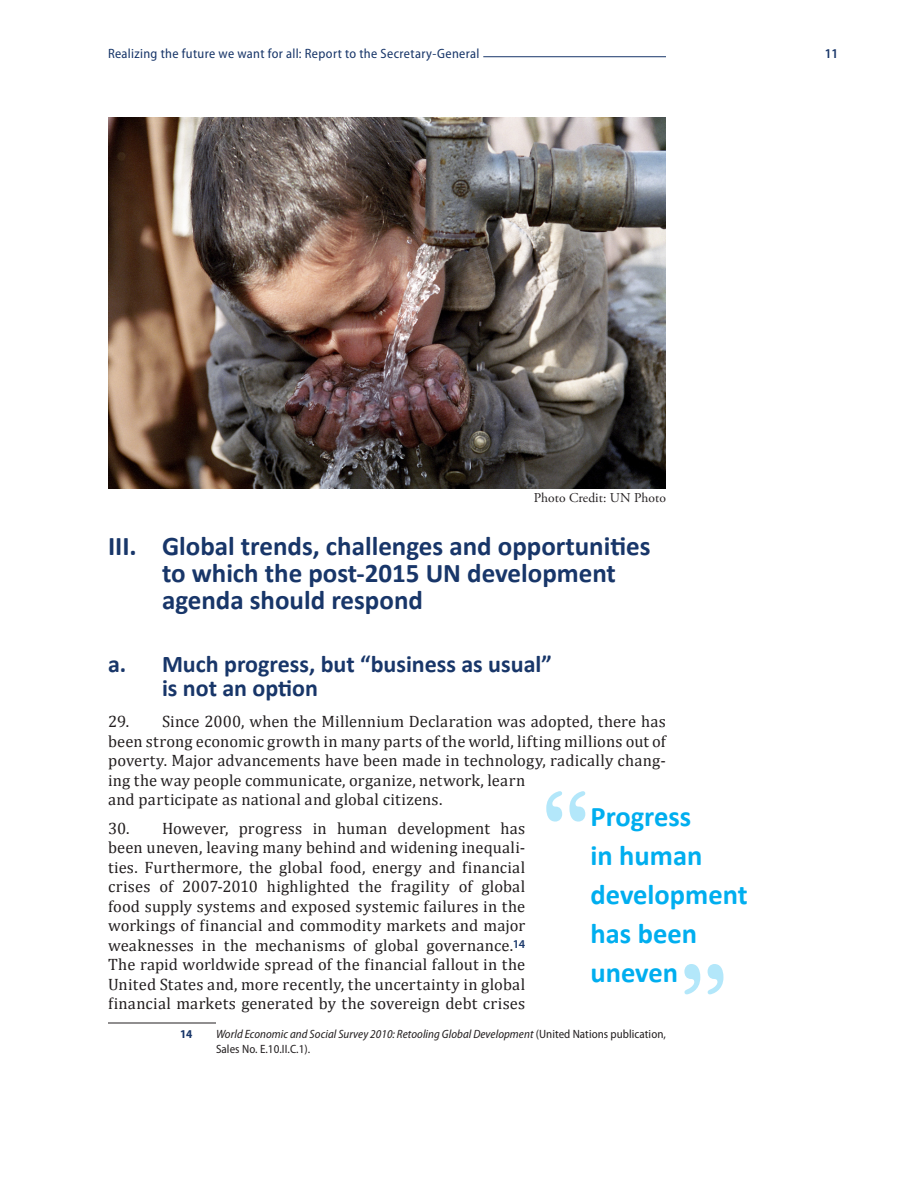
<style>
.page{position:relative;width:918px;height:1188px;background:#fff}
.page>*{position:absolute;margin:0;border:0;box-sizing:border-box;transform-origin:0 0}
.HL1{font:700 96px "Times Europa LT Std";color:#b3e7fa;scale:.9 1}
.HL1-2{font:700 28.5px/39px "Calibri";color:#00aeef}
.HL2{font:700 27px/27px "Calibri";color:#183669}
.HL3{font:700 24px/24px "Calibri";color:#183669}
.Body_Text_number{font:16.5px/19.5px "Cambria";letter-spacing:.01em;color:#231f20}
.t1{font:semi-condensed 13.5px "Myriad Pro";letter-spacing:.025em;color:#183669}
.t2{font:13.5px "Adobe Garamond Pro";letter-spacing:.005em;color:#231f20}
.t3{font:600 semi-condensed 13.5px "Myriad Pro";color:#183669}
.End_Notes{font:italic semi-condensed 12px/15px "Myriad Pro";letter-spacing:.005em;color:#231f20}
.End_Notes-2{font:700 semi-condensed 12px "Myriad Pro";color:#183669}
.s1{font-style:normal}
</style>
<div class="page">
<hr style="left:483px;top:56px;width:183px;height:1px;background:#183669">
<hr style="left:108px;top:1023px;width:108px;height:1px;background:#231f20">
<img style="left:109px;top:117px;width:557px;height:371px">
<p class="t1" style="left:108px;top:46px;width:373px">Realizing the future we want for all: Report to the Secretary-General</p>
<p class="t3" style="left:825px;top:46px;width:15px">11</p>
<p class="t2" style="left:534px;top:490px;width:134px">Photo Credit: UN Photo</p>
<p class="HL2" style="left:162px;top:531px;width:490px;text-indent:-54px">III. Global trends, challenges and opportunities to which the post-2015 UN development agenda should respond</p>
<p class="HL3" style="left:162px;top:651px;width:391px;text-indent:-54px">a. Much progress, but “business as usual” is not an option</p>
<p class="Body_Text_number" style="left:108px;top:712px;width:559px">29. Since 2000, when the Millennium Declaration was adopted, there has been strong economic growth in many parts of the world, lifting millions out of poverty. Major advancements have been made in technology, radically chang&shy;ing the way people communicate, organize, network, learn<br>and participate as national and global citizens.</p>
<p class="Body_Text_number" style="left:108px;top:818px;width:419px;text-align:justify">30. However, progress in human development has been uneven, leaving many behind and widening inequali&shy;ties. Furthermore, the global food, energy and financial crises of 2007-2010 highlighted the fragility of global food supply systems and exposed systemic failures in the workings of financial and commodity markets and major weaknesses in the mechanisms of global governance.<sup>14<br></sup>The rapid worldwide spread of the financial fallout in the United States and, more recently, the uncertainty in global financial markets generated by the sovereign debt crises</p>
<p class="End_Notes-2" style="left:180px;top:1027px;width:14px">14</p>
<p class="End_Notes" style="left:216px;top:1027px;width:452px">World Economic and Social Survey 2010: Retooling Global Development <span class="s1">(United Nations publication,<br>Sales No. E.10.II.C.1).</span></p>
<p class="HL1" style="left:542px;top:768px;width:55px">“</p>
<p class="HL1-2" style="left:591px;top:795px;width:159px">Progress<br>in human development has been uneven</p>
<p class="HL1" style="left:680px;top:941px;width:55px">”</p>
</div>
